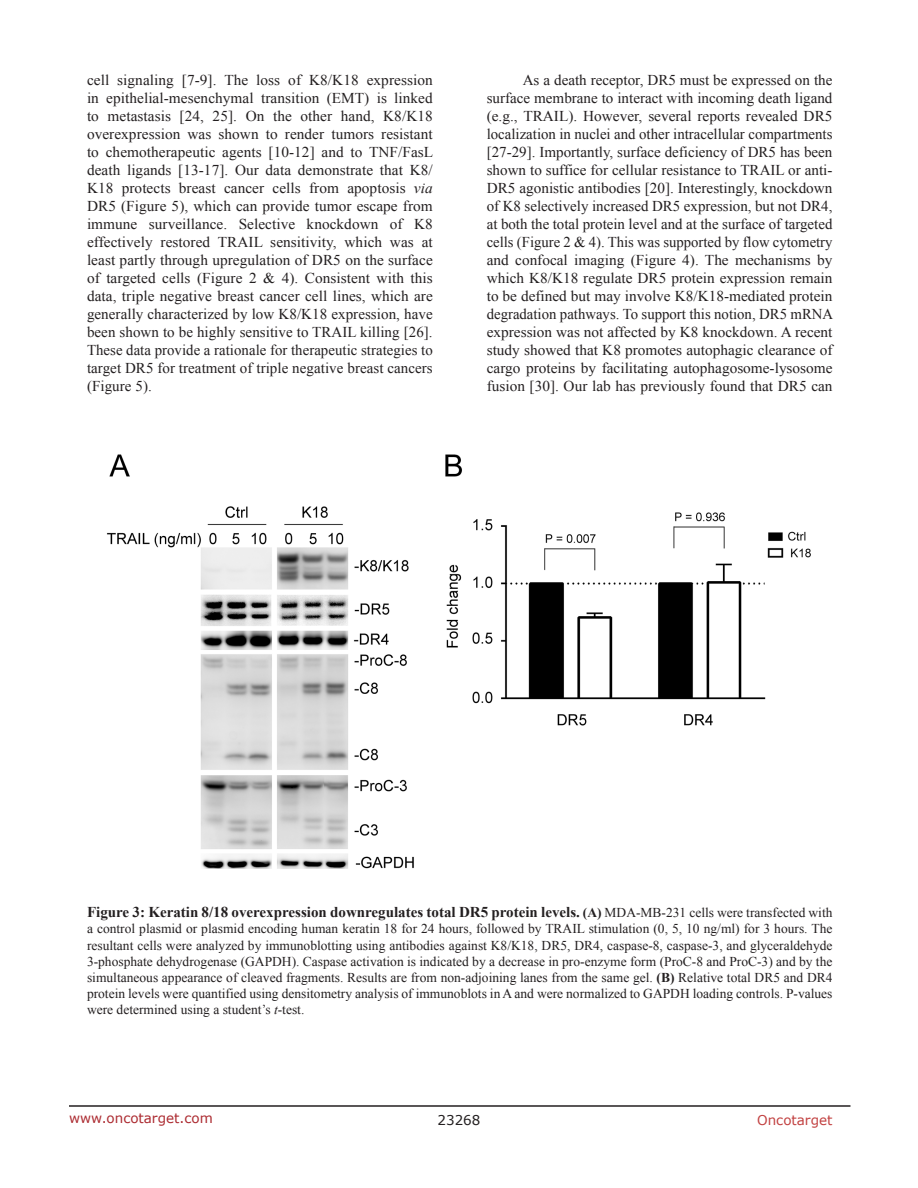
<style>
.page{position:relative;width:918px;height:1188px;background:#fff}
.page>*{position:absolute;margin:0;border:0;box-sizing:border-box;transform-origin:0 0}
.BodyText{font:15px/18px "Times New Roman";color:#231f20;text-align:justify}
.figuretext{font:700 15px "Times New Roman";color:#231f20}
.figuretext-2{font:13.5px/16.2px "Times New Roman";color:#231f20;text-align:justify}
.t1{font:13.5px "Verdana";color:#ac2b31}
.t2{font:13.5px "Verdana";color:#c24141}
.t3{font:13.5px "Verdana";color:#231f20}
.s1{font-style:italic}
.s2{font-size:13.5px}
.s3{font-weight:400;font-size:13.5px}
.s4{font-weight:700}
</style>
<div class="page">
<hr style="left:69px;top:1105px;width:781px;height:2px;background:#231f20">
<img style="left:106px;top:454px;width:705px;height:415px">
<p class="BodyText" style="left:87px;top:71px;width:348px">cell signaling [7-9]. The loss of K8/K18 expression in epithelial-mesenchymal transition (EMT) is linked to metastasis [24, 25]. On the other hand, K8/K18 overexpression was shown to render tumors resistant to chemotherapeutic agents [10-12] and to TNF/FasL death ligands [13-17]. Our data demonstrate that K8/ K18 protects breast cancer cells from apoptosis <span class="s1">via </span>DR5 (Figure 5), which can provide tumor escape from immune surveillance. Selective knockdown of K8 effectively restored TRAIL sensitivity, which was at least partly through upregulation of DR5 on the surface of targeted cells (Figure 2 &amp; 4). Consistent with this data, triple negative breast cancer cell lines, which are generally characterized by low K8/K18 expression, have been shown to be highly sensitive to TRAIL killing [26].<br>These data provide a rationale for therapeutic strategies to target DR5 for treatment of triple negative breast cancers (Figure 5).</p>
<p class="BodyText" style="left:487px;top:71px;width:348px;text-indent:36px">As a death receptor, DR5 must be expressed on the surface membrane to interact with incoming death ligand (e.g., TRAIL). However, several reports revealed DR5 localization in nuclei and other intracellular compartments [27-29]. Importantly, surface deficiency of DR5 has been shown to suffice for cellular resistance to TRAIL or anti-DR5 agonistic antibodies [20]. Interestingly, knockdown of K8 selectively increased DR5 expression, but not DR4, at both the total protein level and at the surface of targeted cells (Figure 2 &amp; 4). This was supported by flow cytometry and confocal imaging (Figure 4). The mechanisms by which K8/K18 regulate DR5 protein expression remain to be defined but may involve K8/K18-mediated protein degradation pathways. To support this notion, DR5 mRNA expression was not affected by K8 knockdown. A recent study showed that K8 promotes autophagic clearance of cargo proteins by facilitating autophagosome-lysosome fusion [30]. Our lab has previously found that DR5 can</p>
<p class="figuretext" style="left:87px;top:902px;width:747px">Figure 3: Keratin 8/18 overexpression downregulates total DR5 protein levels. <span class="s2">(A)</span> <span class="s3">MDA-MB-231 cells were transfected with</span></p>
<p class="figuretext-2" style="left:87px;top:921px;width:747px">a control plasmid or plasmid encoding human keratin 18 for 24 hours, followed by TRAIL stimulation (0, 5, 10 ng/ml) for 3 hours. The resultant cells were analyzed by immunoblotting using antibodies against K8/K18, DR5, DR4, caspase-8, caspase-3, and glyceraldehyde 3-phosphate dehydrogenase (GAPDH). Caspase activation is indicated by a decrease in pro-enzyme form (ProC-8 and ProC-3) and by the simultaneous appearance of cleaved fragments. Results are from non-adjoining lanes from the same gel. <span class="s4">(B)</span> Relative total DR5 and DR4 protein levels were quantified using densitometry analysis of immunoblots in A and were normalized to GAPDH loading controls. P-values were determined using a student’s <span class="s1">t</span>-test.</p>
<p class="t1" style="left:69px;top:1109px;width:145px">www.oncotarget.com</p>
<p class="t3" style="left:438px;top:1111px;width:44px">23268</p>
<p class="t2" style="left:757px;top:1111px;width:77px">Oncotarget</p>
</div>
